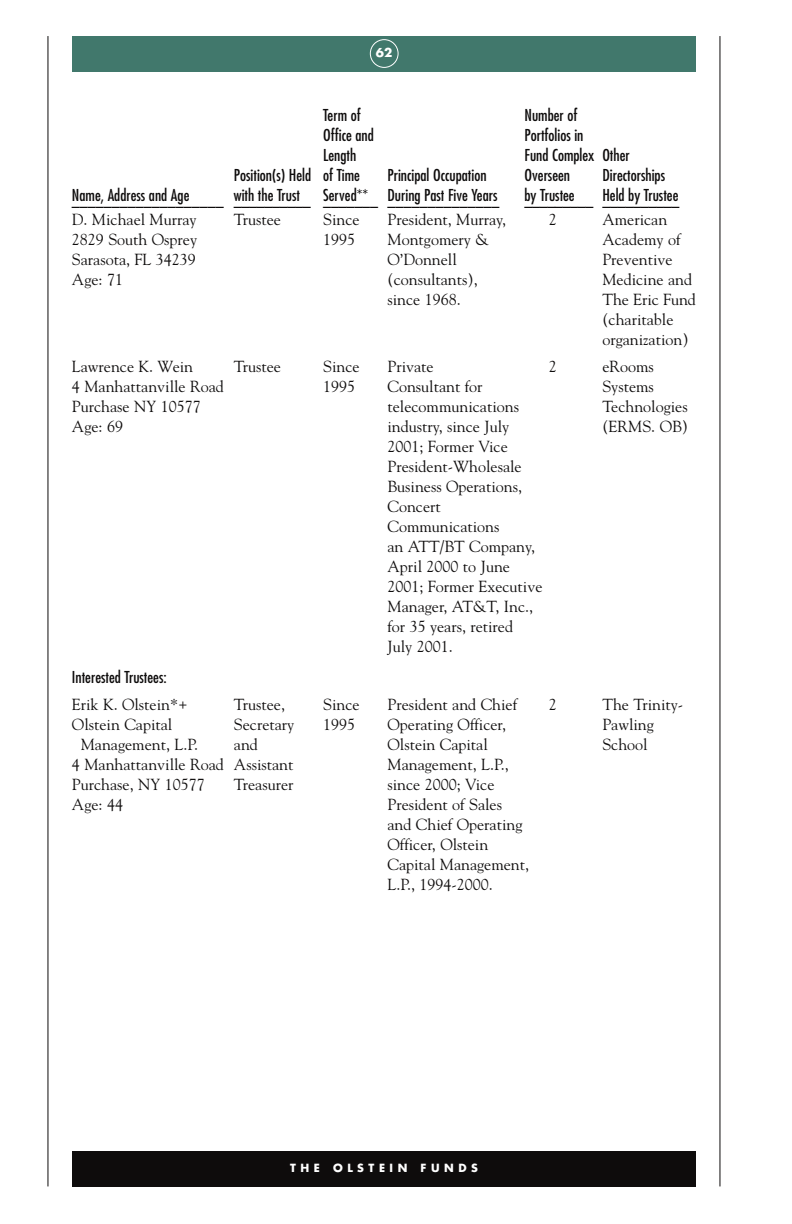
<style>
.page{position:relative;width:792px;height:1224px;background:#fff}
.page>*{position:absolute;margin:0;border:0;box-sizing:border-box;transform-origin:0 0}
.t1{font:16px/20px "Goudy";color:#0e0c0c}
.t2{font:condensed 16px "Futura";color:#0e0c0c}
.t3{font:700 12px "Futura";color:#fff}
.t4{font:700 11px "Futura";letter-spacing:.41em;color:#fff}
</style>
<div class="page">
<div style="left:72px;top:1151px;width:624px;height:35px;background:#0e0c0c"></div>
<div style="left:72px;top:36px;width:624px;height:35px;background:#41786c"></div>
<hr style="left:48px;top:36px;width:1px;height:1150px;background:#0e0c0c">
<hr style="left:720px;top:36px;width:1px;height:1150px;background:#0e0c0c">
<div style="left:370px;top:39px;width:29px;height:29px;border:2px solid #fff;border-radius:50%"></div>
<p class="t3" style="left:376px;top:47px;width:18px">62</p>
<p class="t2" style="left:323px;top:108px;width:39px">Term of</p>
<p class="t2" style="left:525px;top:108px;width:54px">Number of</p>
<p class="t2" style="left:323px;top:128px;width:52px">Office and</p>
<p class="t2" style="left:525px;top:128px;width:60px">Portfolios in</p>
<p class="t2" style="left:323px;top:148px;width:35px">Length</p>
<p class="t2" style="left:525px;top:148px;width:107px">Fund Complex Other</p>
<p class="t2" style="left:234px;top:168px;width:127px">Position(s) Held of Time</p>
<p class="t2" style="left:388px;top:168px;width:101px">Principal Occupation</p>
<p class="t2" style="left:525px;top:168px;width:47px">Overseen</p>
<p class="t2" style="left:602px;top:168px;width:64px">Directorships</p>
<p class="t2" style="left:72px;top:188px;width:429px">N_a_m_e_, _A_d_d r_e_s s_a_n_d _A_g e_ _ _ _ _ w__i t h__t h_e_T_r u_s_t _ S_e_r _v e_d_*_* _ D_u_r_i n_g_P_a_s t_F_i v_e_Y_e a_r_s</p>
<p class="t2" style="left:525px;top:188px;width:156px">b_y__Tr_u_st_ee___ H_e_l_d _b_y _T_ru_st_e_e</p>
<p class="t1" style="left:72px;top:210px;width:126px">D. Michael Murray</p>
<p class="t1" style="left:234px;top:210px;width:49px">Trustee</p>
<p class="t1" style="left:323px;top:210px;width:38px">Since</p>
<p class="t1" style="left:388px;top:210px;width:120px">President, Murray,</p>
<p class="t1" style="left:549px;top:210px;width:9px">2</p>
<p class="t1" style="left:602px;top:210px;width:66px">American</p>
<p class="t1" style="left:72px;top:230px;width:127px">2829 South Osprey</p>
<p class="t1" style="left:323px;top:230px;width:33px">1995</p>
<p class="t1" style="left:388px;top:230px;width:103px">Montgomery &amp;</p>
<p class="t1" style="left:602px;top:230px;width:80px">Academy of</p>
<p class="t1" style="left:72px;top:250px;width:125px">Sarasota, FL 34239</p>
<p class="t1" style="left:388px;top:250px;width:71px">O’Donnell</p>
<p class="t1" style="left:602px;top:250px;width:72px">Preventive</p>
<p class="t1" style="left:72px;top:270px;width:53px">Age: 71</p>
<p class="t1" style="left:388px;top:270px;width:92px">(consultants),</p>
<p class="t1" style="left:602px;top:270px;width:91px">Medicine and</p>
<p class="t1" style="left:388px;top:290px;width:75px">since 1968.</p>
<p class="t1" style="left:602px;top:290px;width:95px">The Eric Fund (charitable organization)</p>
<p class="t1" style="left:72px;top:357px;width:123px">Lawrence K. Wein</p>
<p class="t1" style="left:234px;top:357px;width:49px">Trustee</p>
<p class="t1" style="left:323px;top:357px;width:38px">Since</p>
<p class="t1" style="left:388px;top:357px;width:48px">Private</p>
<p class="t1" style="left:549px;top:357px;width:9px">2</p>
<p class="t1" style="left:602px;top:357px;width:53px">eRooms</p>
<p class="t1" style="left:72px;top:377px;width:153px">4 Manhattanville Road</p>
<p class="t1" style="left:323px;top:377px;width:33px">1995</p>
<p class="t1" style="left:388px;top:377px;width:97px">Consultant for</p>
<p class="t1" style="left:602px;top:377px;width:53px">Systems</p>
<p class="t1" style="left:72px;top:397px;width:130px">Purchase NY 10577</p>
<p class="t1" style="left:388px;top:397px;width:133px">telecommunications</p>
<p class="t1" style="left:602px;top:397px;width:87px">Technologies</p>
<p class="t1" style="left:72px;top:417px;width:53px">Age: 69</p>
<p class="t1" style="left:388px;top:417px;width:123px">industry, since July</p>
<p class="t1" style="left:602px;top:417px;width:87px">(ERMS. OB)</p>
<p class="t1" style="left:388px;top:437px;width:156px">2001; Former Vice<br>President-Wholesale<br>Business Operations,<br>Concert<br>Communications<br>an ATT/BT Company,<br>April 2000 to June<br>2001; Former Executive<br>Manager, AT&amp;T, Inc., for 35 years, retired<br>July 2001.</p>
<p class="t2" style="left:72px;top:670px;width:96px">Interested Trustees:</p>
<p class="t1" style="left:72px;top:695px;width:117px">Erik K. Olstein*+</p>
<p class="t1" style="left:234px;top:695px;width:53px">Trustee,</p>
<p class="t1" style="left:323px;top:695px;width:38px">Since</p>
<p class="t1" style="left:388px;top:695px;width:131px">President and Chief</p>
<p class="t1" style="left:549px;top:695px;width:9px">2</p>
<p class="t1" style="left:602px;top:695px;width:82px">The Trinity-</p>
<p class="t1" style="left:72px;top:715px;width:102px">Olstein Capital</p>
<p class="t1" style="left:234px;top:715px;width:62px">Secretary</p>
<p class="t1" style="left:323px;top:715px;width:33px">1995</p>
<p class="t1" style="left:388px;top:715px;width:120px">Operating Officer,</p>
<p class="t1" style="left:602px;top:715px;width:53px">Pawling</p>
<p class="t1" style="left:81px;top:735px;width:119px">Management, L.P.</p>
<p class="t1" style="left:234px;top:735px;width:25px">and</p>
<p class="t1" style="left:388px;top:735px;width:102px">Olstein Capital</p>
<p class="t1" style="left:602px;top:735px;width:47px">School</p>
<p class="t1" style="left:72px;top:755px;width:223px">4 Manhattanville Road Assistant</p>
<p class="t1" style="left:388px;top:755px;width:123px">Management, L.P.,</p>
<p class="t1" style="left:72px;top:775px;width:134px">Purchase, NY 10577</p>
<p class="t1" style="left:234px;top:775px;width:61px">Treasurer</p>
<p class="t1" style="left:388px;top:775px;width:108px">since 2000; Vice</p>
<p class="t1" style="left:72px;top:795px;width:53px">Age: 44</p>
<p class="t1" style="left:388px;top:795px;width:143px">President of Sales and Chief Operating<br>Officer, Olstein<br>Capital Management,<br>L.P., 1994-2000.</p>
<p class="t4" style="left:290px;top:1163px;width:189px">THE OLSTEIN FUNDS</p>
</div>
